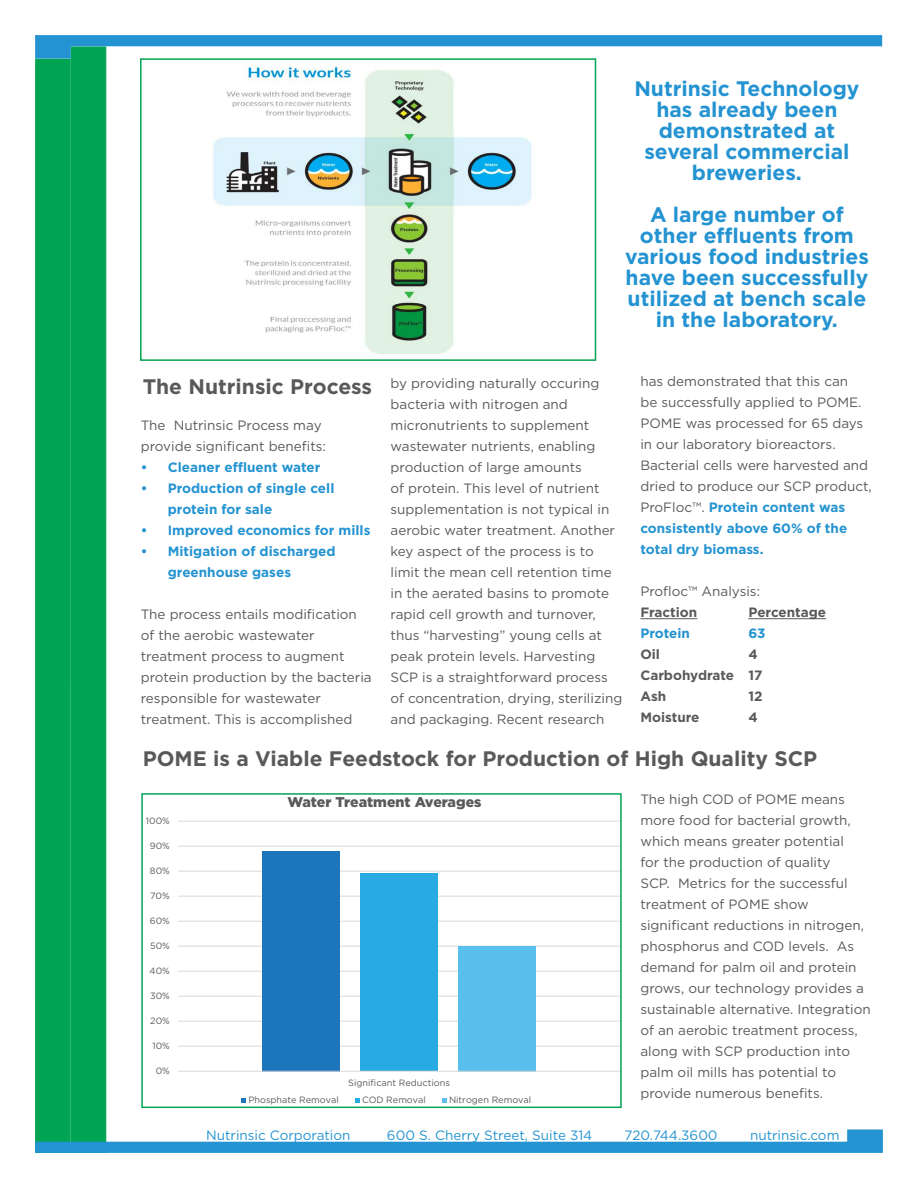
<style>
.page{position:relative;width:918px;height:1188px;background:#fff}
.page>*{position:absolute;margin:0;border:0;box-sizing:border-box;transform-origin:0 0}
.t1{font:700 21px/21px "Gotham";color:#2493d1;text-align:center}
.t2{font:700 21px "Gotham";color:#58595b}
.t3{font:900 14.1px "Gotham";color:#595a5c}
.t4{font:13.5px/21px "Gotham";color:#58595b}
.t5{font:700 13.5px/21px "Gotham";color:#2493d1}
.t6{font:13.5px "Gotham";color:#2493d1}
.t7{font:700 13.5px/21px "Gotham";color:#58595b}
.t8{font:9.15px "Gotham";color:#595a5c}
.s1{font-weight:700;color:#2493d1}
</style>
<div class="page">
<img style="left:213px;top:66px;width:319px;height:288px">
<div style="left:140px;top:58px;width:456px;height:303px;border:2px solid #00a452"></div>
<div style="left:35px;top:59px;width:36px;height:1094px;background:#00a452"></div>
<div style="left:71px;top:46px;width:35px;height:1107px;background:#00a452"></div>
<svg style="left:35px;top:35px;width:847px;height:24px"></svg>
<svg style="left:35px;top:1129px;width:848px;height:24px"></svg>
<hr style="left:178px;top:1046px;width:442px;height:1px;background:#d9d9d9">
<hr style="left:178px;top:1021px;width:442px;height:1px;background:#d9d9d9">
<hr style="left:178px;top:996px;width:442px;height:1px;background:#d9d9d9">
<hr style="left:178px;top:971px;width:442px;height:1px;background:#d9d9d9">
<hr style="left:178px;top:946px;width:442px;height:1px;background:#d9d9d9">
<hr style="left:178px;top:921px;width:442px;height:1px;background:#d9d9d9">
<hr style="left:178px;top:896px;width:442px;height:1px;background:#d9d9d9">
<hr style="left:178px;top:871px;width:442px;height:1px;background:#d9d9d9">
<hr style="left:178px;top:846px;width:442px;height:1px;background:#d9d9d9">
<hr style="left:178px;top:821px;width:442px;height:1px;background:#d9d9d9">
<div style="left:263px;top:851px;width:77px;height:220px;background:#1d75bc"></div>
<div style="left:361px;top:874px;width:77px;height:197px;background:#28aae2"></div>
<div style="left:458px;top:946px;width:77px;height:125px;background:#59bfed"></div>
<hr style="left:178px;top:1071px;width:442px;height:1px;background:#d9d9d9">
<svg style="left:241px;top:1098px;width:5px;height:5px"></svg>
<svg style="left:355px;top:1098px;width:5px;height:5px"></svg>
<svg style="left:442px;top:1098px;width:5px;height:5px"></svg>
<div style="left:141px;top:793px;width:481px;height:315px;border:2px solid #00a452"></div>
<hr style="left:640px;top:618px;width:57px;height:1px;background:#58595b">
<hr style="left:748px;top:618px;width:78px;height:1px;background:#58595b">
<h1 class="t1" style="left:634px;top:78px;width:227px">Nutrinsic Technology has already been demonstrated at several commercial breweries.</h1>
<h1 class="t1" style="left:625px;top:204px;width:245px">A large number of other effluents from various food industries have been successfully utilized at bench scale in the laboratory.</h1>
<p class="t4" style="left:391px;top:372px;width:233px">by providing naturally occuring bacteria with nitrogen and micronutrients to supplement wastewater nutrients, enabling production of large amounts<br>of protein. This level of nutrient supplementation is not typical in aerobic water treatment. Another key aspect of the process is to limit the mean cell retention time in the aerated basins to promote rapid cell growth and turnover, thus “harvesting” young cells at peak protein levels. Harvesting<br>SCP is a straightforward process of concentration, drying, sterilizing and packaging. Recent research</p>
<p class="t4" style="left:640px;top:371px;width:233px">has demonstrated that this can<br>be successfully applied to POME.<br>POME was processed for 65 days in our laboratory bioreactors.<br>Bacterial cells were harvested and dried to produce our SCP product,<br>ProFloc™. <span class="s1">Protein content was consistently above 60% of the total dry biomass.</span></p>
<h1 class="t2" style="left:143px;top:373px;width:231px">The Nutrinsic Process</h1>
<p class="t4" style="left:141px;top:414px;width:187px">The Nutrinsic Process may provide significant benefits:</p>
<p class="t5" style="left:141px;top:457px;width:181px">• Cleaner effluent water</p>
<p class="t5" style="left:168px;top:478px;width:168px;text-indent:-27px">• Production of single cell protein for sale</p>
<p class="t5" style="left:141px;top:520px;width:231px">• Improved economics for mills</p>
<p class="t5" style="left:168px;top:541px;width:169px;text-indent:-27px">• Mitigation of discharged greenhouse gases</p>
<p class="t4" style="left:141px;top:603px;width:232px">The process entails modification of the aerobic wastewater treatment process to augment protein production by the bacteria responsible for wastewater treatment. This is accomplished</p>
<p class="t4" style="left:640px;top:581px;width:121px">Profloc™ Analysis:</p>
<p class="t7" style="left:640px;top:602px;width:58px">Fraction</p>
<p class="t7" style="left:748px;top:602px;width:79px">Percentage</p>
<p class="t5" style="left:640px;top:623px;width:51px">Protein</p>
<p class="t5" style="left:748px;top:623px;width:19px">63</p>
<p class="t7" style="left:640px;top:644px;width:21px">Oil</p>
<p class="t7" style="left:640px;top:644px;width:124px;text-indent:108px">4<br>Carbohydrate 17<br>Ash</p>
<p class="t7" style="left:748px;top:686px;width:16px">12</p>
<p class="t7" style="left:640px;top:707px;width:61px">Moisture</p>
<p class="t7" style="left:748px;top:707px;width:11px">4</p>
<h1 class="t2" style="left:143px;top:744px;width:676px">POME is a Viable Feedstock for Production of High Quality SCP</h1>
<p class="t8" style="left:146px;top:815px;width:25px">100%</p>
<p class="t8" style="left:150px;top:840px;width:22px">90%</p>
<p class="t8" style="left:150px;top:865px;width:21px">80%</p>
<p class="t8" style="left:150px;top:890px;width:21px">70%</p>
<p class="t8" style="left:150px;top:915px;width:22px">60%</p>
<p class="t8" style="left:150px;top:940px;width:21px">50%</p>
<p class="t8" style="left:150px;top:965px;width:22px">40%</p>
<p class="t8" style="left:150px;top:990px;width:21px">30%</p>
<p class="t8" style="left:150px;top:1015px;width:21px">20%</p>
<p class="t8" style="left:152px;top:1040px;width:19px">10%</p>
<p class="t8" style="left:156px;top:1065px;width:16px">0%</p>
<p class="t3" style="left:288px;top:793px;width:195px">Water Treatment Averages</p>
<p class="t8" style="left:348px;top:1077px;width:103px">Significant Reductions</p>
<p class="t8" style="left:248px;top:1094px;width:92px">Phosphate Removal</p>
<p class="t8" style="left:362px;top:1094px;width:65px">COD Removal</p>
<p class="t8" style="left:449px;top:1094px;width:84px">Nitrogen Removal</p>
<p class="t4" style="left:640px;top:788px;width:232px">The high COD of POME means more food for bacterial growth, which means greater potential<br>for the production of quality<br>SCP. Metrics for the successful treatment of POME show significant reductions in nitrogen, phosphorus and COD levels. As demand for palm oil and protein grows, our technology provides a sustainable alternative. Integration of an aerobic treatment process, along with SCP production into palm oil mills has potential to provide numerous benefits.</p>
<p class="t6" style="left:206px;top:1126px;width:146px">Nutrinsic Corporation</p>
<p class="t6" style="left:387px;top:1126px;width:207px">600 S. Cherry Street, Suite 314</p>
<p class="t6" style="left:625px;top:1126px;width:94px">720.744.3600</p>
<p class="t6" style="left:750px;top:1126px;width:91px">nutrinsic.com</p>
</div>
